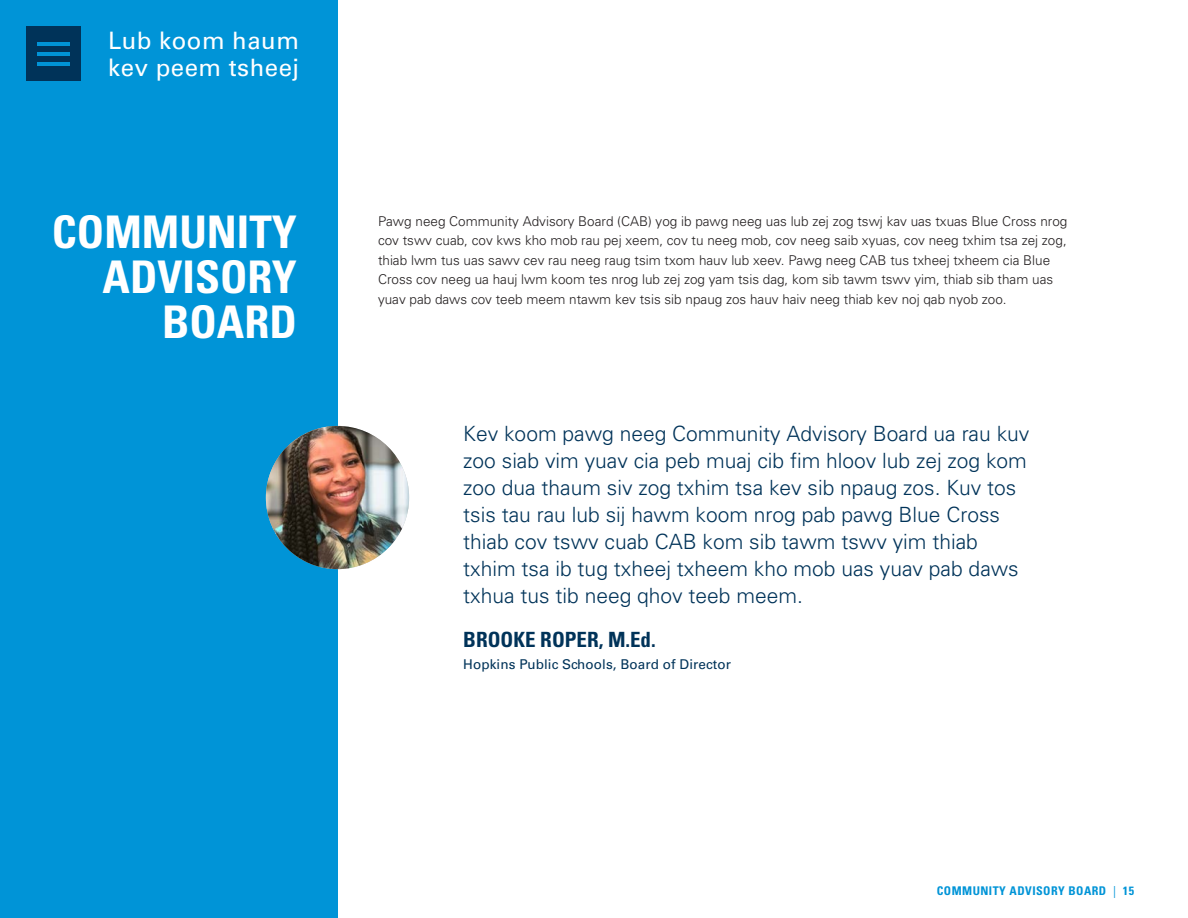
<style>
.page{position:relative;width:1188px;height:918px;background:#fff}
.page>*{position:absolute;margin:0;border:0;box-sizing:border-box;transform-origin:0 0}
.H2-Subsection-White{font:700 condensed 45px/45px "Univers";color:#fff;text-align:right}
.TOC-Title{font:24px/27px "Univers LT Std";letter-spacing:.02em;color:#fff}
.QuotePage-Quote{font:300 21px/27px "Univers";color:#003359}
.QuotePage-Quote-2{font:700 condensed 21px "Univers";color:#003359}
.Body-left_justified{font:300 13.5px/19.5px "Univers";color:#231f20}
.QuotePage-Attributio{font:13.5px "Univers LT Std";letter-spacing:.005em;color:#003359}
.t1{font:700 condensed 12px "Univers";letter-spacing:.04em;color:#0094d7}
.s1{font-weight:400}
</style>
<div class="page">
<div style="left:0;top:0;width:338px;height:918px;background:#0094d7"></div>
<img style="left:266px;top:426px;width:143px;height:143px;border-radius:72px">
<div style="left:27px;top:27px;width:54px;height:54px;background:#003359"></div>
<hr style="left:38px;top:42px;width:32px;height:4px;background:#0094d7">
<hr style="left:38px;top:52px;width:32px;height:4px;background:#0094d7">
<hr style="left:38px;top:62px;width:32px;height:4px;background:#0094d7">
<p class="TOC-Title" style="left:108px;top:27px;width:193px">Lub koom haum kev peem tsheej</p>
<p class="H2-Subsection-White" style="left:52px;top:210px;width:247px">COMMUNITY<br>ADVISORY<br>BOARD</p>
<p class="Body-left_justified" style="left:378px;top:211px;width:691px">Pawg neeg Community Advisory Board (CAB) yog ib pawg neeg uas lub zej zog tswj kav uas txuas Blue Cross nrog cov tswv cuab, cov kws kho mob rau pej xeem, cov tu neeg mob, cov neeg saib xyuas, cov neeg txhim tsa zej zog, thiab lwm tus uas sawv cev rau neeg raug tsim txom hauv lub xeev. Pawg neeg CAB tus txheej txheem cia Blue Cross cov neeg ua hauj lwm koom tes nrog lub zej zog yam tsis dag, kom sib tawm tswv yim, thiab sib tham uas yuav pab daws cov teeb meem ntawm kev tsis sib npaug zos hauv haiv neeg thiab kev noj qab nyob zoo.</p>
<p class="QuotePage-Quote" style="left:463px;top:420px;width:568px">Kev koom pawg neeg Community Advisory Board ua rau kuv zoo siab vim yuav cia peb muaj cib fim hloov lub zej zog kom zoo dua thaum siv zog txhim tsa kev sib npaug zos. Kuv tos tsis tau rau lub sij hawm koom nrog pab pawg Blue Cross thiab cov tswv cuab CAB kom sib tawm tswv yim thiab txhim tsa ib tug txheej txheem kho mob uas yuav pab daws txhua tus tib neeg qhov teeb meem.</p>
<p class="QuotePage-Quote-2" style="left:463px;top:626px;width:194px">BROOKE ROPER, M.Ed.</p>
<p class="QuotePage-Attributio" style="left:463px;top:656px;width:269px">Hopkins Public Schools, Board of Director</p>
<p class="t1" style="left:937px;top:884px;width:199px">COMMUNITY ADVISORY BOARD <span class="s1">|</span> 15</p>
</div>
